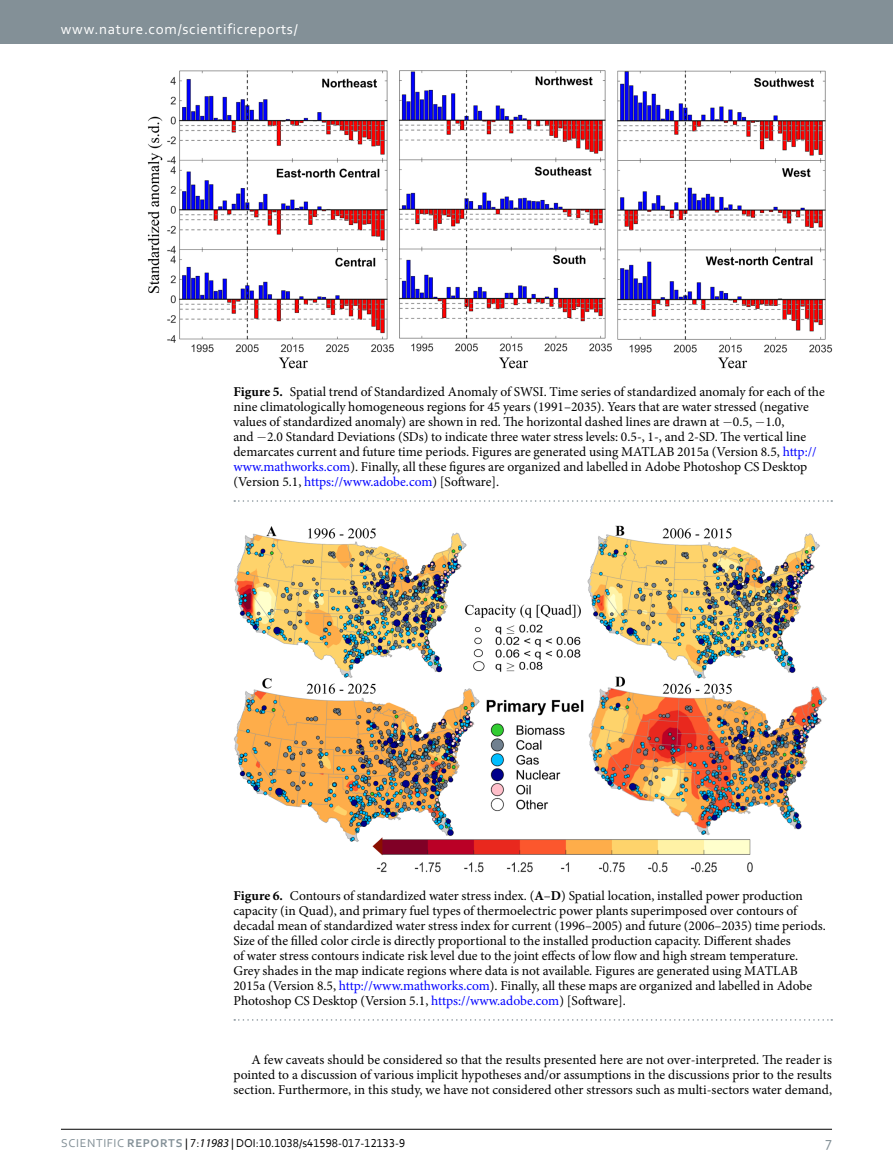
<style>
.page{position:relative;width:893px;height:1174px;background:#fff}
.page>*{position:absolute;margin:0;border:0;box-sizing:border-box;transform-origin:0 0}
.t1{font:15px "Corbel 2";letter-spacing:.045em;color:#fff}
.t2{font:15px "Corbel 2";color:#839097}
.t3{font:13.5px/15px "Minion Pro";color:#000}
.t4{font:12px "Corbel";color:#000}
.s1{font-weight:700}
.s2{color:#00f}
.s3{font-family:"Corbel 2";color:#839097}
.s4{font-family:"Corbel Bold 2";color:#839097}
.s5{font-family:"Myriad Pro";font-style:italic}
</style>
<div class="page">
<div style="left:0;top:0;width:893px;height:43px;background:#839097"></div>
<hr style="left:61px;top:1129px;width:771px;height:1px;background:#000">
<img style="left:148px;top:70px;width:684px;height:298px">
<svg style="left:234px;top:500px;width:598px;height:2px"></svg>
<img style="left:234px;top:526px;width:593px;height:346px">
<svg style="left:234px;top:1019px;width:598px;height:1px"></svg>
<p class="t1" style="left:61px;top:19px;width:238px">www.nature.com/scientificreports/</p>
<p class="t3" style="left:233px;top:384px;width:593px"><span class="s1">Figure 5.</span> Spatial trend of Standardized Anomaly of SWSI. Time series of standardized anomaly for each of the nine climatologically homogeneous regions for 45 years (1991–2035). Years that are water stressed (negative values of standardized anomaly) are shown in red. The horizontal dashed lines are drawn at −0.5, −1.0,<br>and −2.0 Standard Deviations (SDs) to indicate three water stress levels: 0.5-, 1-, and 2-SD. The vertical line demarcates current and future time periods. Figures are generated using MATLAB 2015a (Version 8.5, <span class="s2">http:// www.mathworks.com</span>). Finally, all these figures are organized and labelled in Adobe Photoshop CS Desktop (Version 5.1, <span class="s2">https://www.adobe.com</span>) [Software].</p>
<p class="t3" style="left:233px;top:888px;width:594px"><span class="s1">Figure 6.</span> Contours of standardized water stress index. (<span class="s1">A</span>–<span class="s1">D</span>) Spatial location, installed power production capacity (in Quad), and primary fuel types of thermoelectric power plants superimposed over contours of decadal mean of standardized water stress index for current (1996–2005) and future (2006–2035) time periods.<br>Size of the filled color circle is directly proportional to the installed production capacity. Different shades<br>of water stress contours indicate risk level due to the joint effects of low flow and high stream temperature.<br>Grey shades in the map indicate regions where data is not available. Figures are generated using MATLAB 2015a (Version 8.5, <span class="s2">http://www.mathworks.com</span>). Finally, all these maps are organized and labelled in Adobe Photoshop CS Desktop (Version 5.1, <span class="s2">https://www.adobe.com</span>) [Software].</p>
<p class="t3" style="left:233px;top:1052px;width:600px;text-align:justify;text-indent:18px">A few caveats should be considered so that the results presented here are not over-interpreted. The reader is pointed to a discussion of various implicit hypotheses and/or assumptions in the discussions prior to the results section. Furthermore, in this study, we have not considered other stressors such as multi-sectors water demand,</p>
<p class="t4" style="left:61px;top:1135px;width:346px"><span class="s3">SCiEntiFiC</span> <span class="s4">REPORTS</span> | 7:<span class="s5">11983</span> | DOI:10.1038/s41598-017-12133-9</p>
<p class="t2" style="left:826px;top:1132px;width:8px">7</p>
</div>
